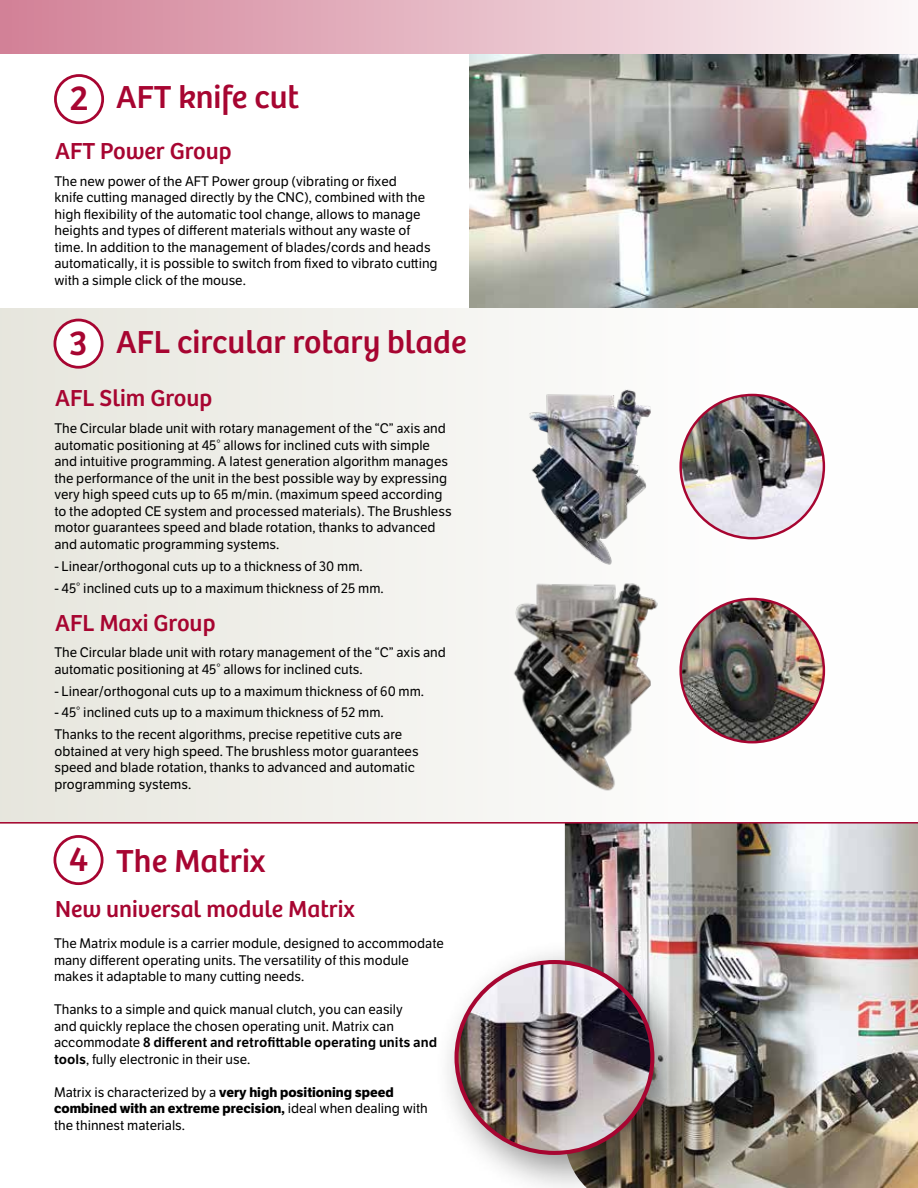
<style>
.page{position:relative;width:918px;height:1188px;background:#fff}
.page>*{position:absolute;margin:0;border:0;box-sizing:border-box;transform-origin:0 0}
.t1{font:36.15px "Bree";color:#a70531}
.t2{font:33px "Bree";color:#a70531}
.t3{font:24px "Bree";color:#a70531}
.t4{font:13.5px/16.5px "LFT Etica";color:#000}
.s1{font-size:36.15px}
.s2{font-weight:600}
.s3{font-weight:700}
</style>
<div class="page">
<div style="left:0;top:308px;width:918px;height:516px;background:linear-gradient(to right,#e7e7df,#fff)"></div>
<div style="left:0;top:0;width:918px;height:54px;background:linear-gradient(to right,#d28096,#fcf7f8)"></div>
<img style="left:0;top:54px;width:1px;height:650px">
<img style="left:470px;top:55px;width:448px;height:252px">
<div style="left:54px;top:74px;width:50px;height:50px;border:3px solid #a70531;border-radius:50%"></div>
<div style="left:55px;top:320px;width:47px;height:47px;background:#fff;border-radius:50%"></div>
<div style="left:54px;top:319px;width:50px;height:50px;border:3px solid #a70531;border-radius:50%"></div>
<img style="left:513px;top:379px;width:151px;height:189px">
<img style="left:681px;top:395px;width:143px;height:143px;border-radius:72px">
<img style="left:681px;top:599px;width:143px;height:143px;border-radius:72px">
<img style="left:449px;top:580px;width:272px;height:230px">
<img style="left:565px;top:824px;width:353px;height:364px">
<div style="left:434px;top:939px;width:266px;height:249px;background:#000;opacity:.45"></div>
<img style="left:457px;top:962px;width:195px;height:191px">
<div style="left:455px;top:960px;width:199px;height:195px;border:4px solid #a70531;border-radius:50%"></div>
<div style="left:54px;top:835px;width:50px;height:50px;border:3px solid #a70531;border-radius:50%"></div>
<hr style="left:0;top:822px;width:918px;height:2px;background:#a70531">
<h2 class="t2" style="left:70px;top:72px;width:231px"><span class="s1">2</span> AFT knife cut</h2>
<h3 class="t3" style="left:55px;top:133px;width:178px">AFT Power Group</h3>
<p class="t4" style="left:54px;top:173px;width:385px">The new power of the AFT Power group (vibrating or fixed<br>knife cutting managed directly by the CNC), combined with the high flexibility of the automatic tool change, allows to manage heights and types of different materials without any waste of time. In addition to the management of blades/cords and heads automatically, it is possible to switch from fixed to vibrato cutting with a simple click of the mouse.</p>
<h2 class="t2" style="left:69px;top:316px;width:399px"><span class="s1">3</span> AFL circular rotary blade</h2>
<h3 class="t3" style="left:55px;top:379px;width:159px">AFL Slim Group</h3>
<p class="t4" style="left:54px;top:421px;width:399px">The Circular blade unit with rotary management of the “C” axis and automatic positioning at 45° allows for inclined cuts with simple and intuitive programming. A latest generation algorithm manages the performance of the unit in the best possible way by expressing very high speed cuts up to 65 m/min. (maximum speed according to the adopted CE system and processed materials). The Brushless motor guarantees speed and blade rotation, thanks to advanced and automatic programming systems.</p>
<p class="t4" style="left:54px;top:558px;width:310px">- Linear/orthogonal cuts up to a thickness of 30 mm.</p>
<p class="t4" style="left:54px;top:581px;width:331px">- 45° inclined cuts up to a maximum thickness of 25 mm.</p>
<h3 class="t3" style="left:55px;top:604px;width:162px">AFL Maxi Group</h3>
<p class="t4" style="left:54px;top:645px;width:393px">The Circular blade unit with rotary management of the “C” axis and automatic positioning at 45° allows for inclined cuts.</p>
<p class="t4" style="left:54px;top:683px;width:371px">- Linear/orthogonal cuts up to a maximum thickness of 60 mm.</p>
<p class="t4" style="left:54px;top:701px;width:349px;line-height:22.5px">- 45° inclined cuts up to a maximum thickness of 52 mm.<br>Thanks to the recent algorithms, precise repetitive cuts are</p>
<p class="t4" style="left:54px;top:743px;width:366px">obtained at very high speed. The brushless motor guarantees speed and blade rotation, thanks to advanced and automatic programming systems.</p>
<h1 class="t1" style="left:69px;top:831px;width:21px">4</h1>
<h2 class="t2" style="left:116px;top:835px;width:151px">The Matrix</h2>
<h3 class="t3" style="left:55px;top:890px;width:301px">New universal module Matrix</h3>
<p class="t4" style="left:54px;top:936px;width:391px">The Matrix module is a carrier module, designed to accommodate many different operating units. The versatility of this module makes it adaptable to many cutting needs.</p>
<p class="t4" style="left:54px;top:1002px;width:385px">Thanks to a simple and quick manual clutch, you can easily<br>and quickly replace the chosen operating unit. Matrix can accommodate <span class="s2">8 different and retrofittable operating units and tools</span>, fully electronic in their use.</p>
<p class="t4" style="left:54px;top:1084px;width:375px">Matrix is characterized by a <span class="s3">very high positioning speed combined with an extreme precision,</span> ideal when dealing with the thinnest materials.</p>
</div>
